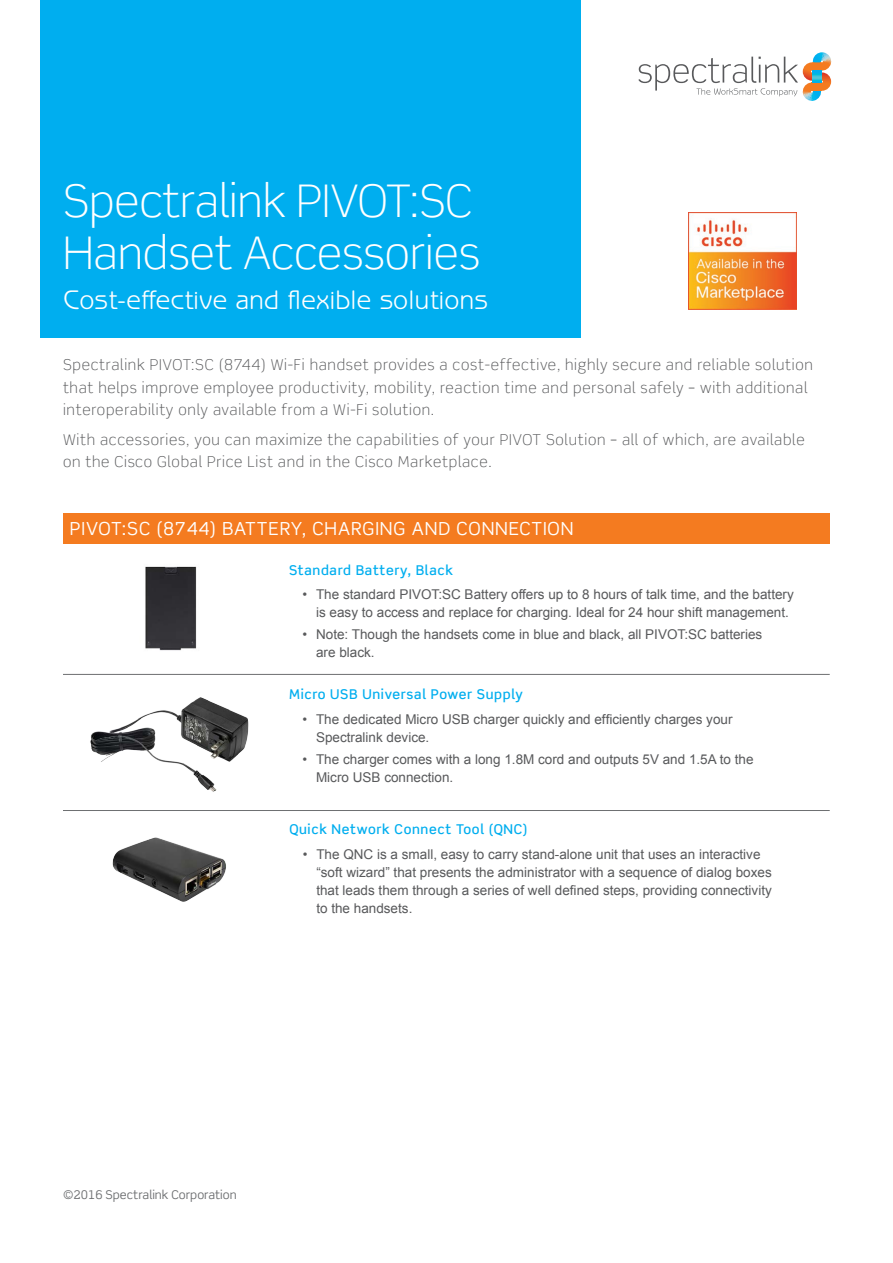
<style>
.page{position:relative;width:893px;height:1263px;background:#fff}
.page>*{position:absolute;margin:0;border:0;box-sizing:border-box;transform-origin:0 0}
.t1{font:300 45px/51.8px "Scene Std";color:#fff}
.t2{font:27px "Benguiat Gothic Std";color:#fff}
.t3{font:18px "Scene Std";letter-spacing:.05em;color:#fff}
.t4{font:300 15px/22.5px "Scene Std";letter-spacing:.05em;color:#58595b}
.t5{font:13.5px/18px "Arial";color:#58595b}
.t6{font:500 13.5px "Scene Std";letter-spacing:.05em;color:#00aeef}
.t7{font:12px "Scene Std";color:#6d6f71}
</style>
<div class="page">
<div style="left:40px;top:0;width:540px;height:338px;background:#00aeef"></div>
<svg style="left:638px;top:52px;width:194px;height:49px"></svg>
<div style="left:63px;top:513px;width:767px;height:31px;background:#f47b20"></div>
<hr style="left:63px;top:674px;width:767px;height:1px;background:#6d6f71">
<img style="left:688px;top:212px;width:108px;height:98px">
<hr style="left:63px;top:810px;width:767px;height:1px;background:#6d6f71">
<img style="left:145px;top:566px;width:52px;height:85px">
<img style="left:90px;top:697px;width:159px;height:95px">
<img style="left:112px;top:837px;width:114px;height:65px">
<h1 class="t1" style="left:63px;top:175px;width:419px">Spectralink PIVOT:SC<br>Handset Accessories</h1>
<h2 class="t2" style="left:63px;top:285px;width:426px">Cost-effective and flexible solutions</h2>
<p class="t4" style="left:63px;top:354px;width:751px">Spectralink PIVOT:SC (8744) Wi-Fi handset provides a cost-effective, highly secure and reliable solution that helps improve employee productivity, mobility, reaction time and personal safely – with additional interoperability only available from a Wi-Fi solution.</p>
<p class="t4" style="left:63px;top:428px;width:743px">With accessories, you can maximize the capabilities of your PIVOT Solution – all of which, are available on the Cisco Global Price List and in the Cisco Marketplace.</p>
<h3 class="t3" style="left:70px;top:518px;width:505px">PIVOT:SC (8744) BATTERY, CHARGING AND CONNECTION</h3>
<p class="t6" style="left:289px;top:561px;width:165px">Standard Battery, Black</p>
<p class="t5" style="left:316px;top:585px;width:479px;text-indent:-14px">• The standard PIVOT:SC Battery offers up to 8 hours of talk time, and the battery is easy to access and replace for charging. Ideal for 24 hour shift management.</p>
<p class="t5" style="left:316px;top:626px;width:448px;text-indent:-14px">• Note: Though the handsets come in blue and black, all PIVOT:SC batteries are black.</p>
<p class="t6" style="left:289px;top:686px;width:235px">Micro USB Universal Power Supply</p>
<p class="t5" style="left:316px;top:710px;width:418px;text-indent:-14px">• The dedicated Micro USB charger quickly and efficiently charges your<br>Spectralink device.</p>
<p class="t5" style="left:316px;top:750px;width:439px;text-indent:-14px">• The charger comes with a long 1.8M cord and outputs 5V and 1.5A to the<br>Micro USB connection.</p>
<p class="t6" style="left:289px;top:821px;width:239px">Quick Network Connect Tool (QNC)</p>
<p class="t5" style="left:316px;top:845px;width:457px;text-indent:-14px">• The QNC is a small, easy to carry stand-alone unit that uses an interactive “soft wizard” that presents the administrator with a sequence of dialog boxes that leads them through a series of well defined steps, providing connectivity to the handsets.</p>
<p class="t7" style="left:63px;top:1188px;width:175px">©2016 Spectralink Corporation</p>
</div>
